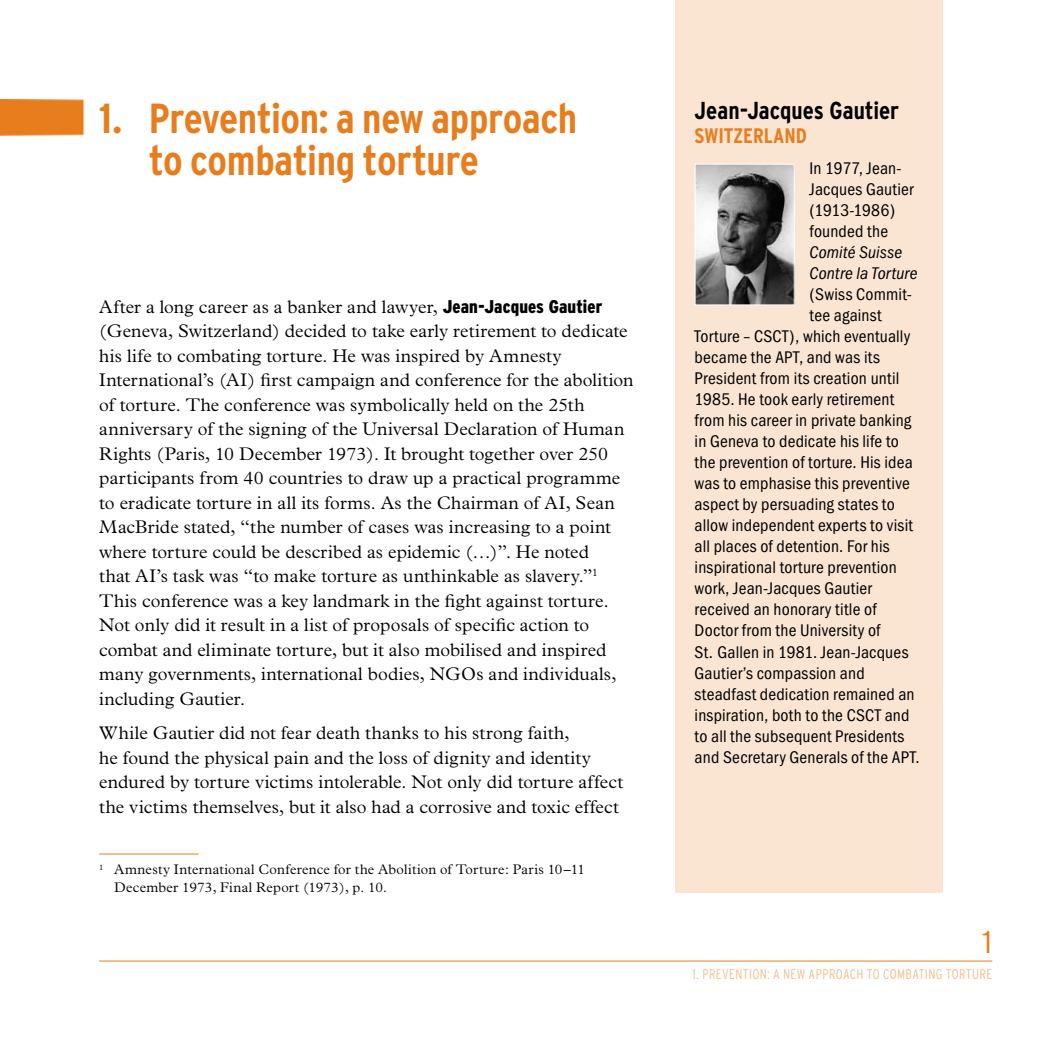
<style>
.page{position:relative;width:1042px;height:1042px;background:#fff}
.page>*{position:absolute;margin:0;border:0;box-sizing:border-box;transform-origin:0 0}
.t1{font:700 condensed 42px/42px "Interstate";letter-spacing:-.01em;color:#e87d1d}
.t2{font:700 condensed 24.5px "Interstate";letter-spacing:-.005em;color:#000}
.t3{font:700 condensed 21px "Interstate";color:#e87d1d}
.t4{font:300 18.38px/24.5px "Plantin";letter-spacing:.005em;color:#000}
.t5{font:condensed 17.5px/21px "Franklin Gothic";letter-spacing:.01em;color:#000}
.t6{font:italic condensed 17.5px/21px "Franklin Gothic";letter-spacing:.01em;color:#000}
.t7{font:300 14px/17.5px "Plantin";letter-spacing:.015em;color:#000}
.t8{font:300 condensed 14px "Interstate";letter-spacing:.025em;color:#f4be8e}
.s1{font-family:"Interstate";font-weight:900;font-stretch:condensed}
</style>
<div class="page">
<div style="left:675px;top:0;width:268px;height:893px;background:#fae5d2"></div>
<img style="left:696px;top:166px;width:96px;height:137px">
<div style="left:694px;top:164px;width:100px;height:141px;border:1px solid #fff"></div>
<hr style="left:99px;top:853px;width:99px;height:1px;background:#e87d1d">
<hr style="left:99px;top:960px;width:893px;height:1px;background:#e87d1d">
<div style="left:0;top:100px;width:84px;height:35px;background:#e87d1d"></div>
<h1 class="t1" style="left:149px;top:97px;width:430px;text-indent:-50px">1. Prevention: a new approach to combating torture</h1>
<p class="t4" style="left:99px;top:294px;width:536px">After a long career as a banker and lawyer, <span class="s1">Jean-Jacques Gautier </span>(Geneva, Switzerland) decided to take early retirement to dedicate his life to combating torture. He was inspired by Amnesty International’s (AI) first campaign and conference for the abolition of torture. The conference was symbolically held on the 25th anniversary of the signing of the Universal Declaration of Human Rights (Paris, 10 December 1973). It brought together over 250 participants from 40 countries to draw up a practical programme to eradicate torture in all its forms. As the Chairman of AI, Sean MacBride stated, “the number of cases was increasing to a point where torture could be described as epidemic (…)”. He noted<br>that AI’s task was “to make torture as unthinkable as slavery.”<sup>1<br></sup>This conference was a key landmark in the fight against torture.<br>Not only did it result in a list of proposals of specific action to combat and eliminate torture, but it also mobilised and inspired many governments, international bodies, NGOs and individuals, including Gautier.</p>
<p class="t4" style="left:99px;top:721px;width:525px">While Gautier did not fear death thanks to his strong faith,<br>he found the physical pain and the loss of dignity and identity endured by torture victims intolerable. Not only did torture affect the victims themselves, but it also had a corrosive and toxic effect</p>
<p class="t7" style="left:114px;top:861px;width:472px;text-indent:-15px"><sup>1</sup> Amnesty International Conference for the Abolition of Torture: Paris 10–11<br>December 1973, Final Report (1973), p. 10.</p>
<h2 class="t2" style="left:694px;top:97px;width:206px">Jean-Jacques Gautier</h2>
<p class="t3" style="left:694px;top:124px;width:114px">Switzerland</p>
<p class="t5" style="left:809px;top:158px;width:106px">In 1977, Jean-<br>Jacques Gautier (1913-1986) founded the</p>
<p class="t6" style="left:809px;top:242px;width:109px">Comité Suisse<br>Contre la Torture</p>
<p class="t5" style="left:809px;top:284px;width:103px">(Swiss Commit-</p>
<p class="t5" style="left:809px;top:305px;width:74px">tee against</p>
<p class="t5" style="left:694px;top:326px;width:217px">Torture – CSCT), which eventually</p>
<p class="t5" style="left:694px;top:347px;width:187px">became the APT, and was its</p>
<p class="t5" style="left:694px;top:368px;width:206px">President from its creation until</p>
<p class="t5" style="left:694px;top:389px;width:201px">1985. He took early retirement</p>
<p class="t5" style="left:694px;top:410px;width:218px">from his career in private banking</p>
<p class="t5" style="left:694px;top:431px;width:206px">in Geneva to dedicate his life to</p>
<p class="t5" style="left:694px;top:452px;width:220px">the prevention of torture. His idea</p>
<p class="t5" style="left:694px;top:473px;width:217px">was to emphasise this preventive</p>
<p class="t5" style="left:694px;top:494px;width:202px">aspect by persuading states to</p>
<p class="t5" style="left:694px;top:515px;width:220px">allow independent experts to visit</p>
<p class="t5" style="left:694px;top:536px;width:197px">all places of detention. For his</p>
<p class="t5" style="left:694px;top:557px;width:204px">inspirational torture prevention</p>
<p class="t5" style="left:694px;top:578px;width:179px">work, Jean-Jacques Gautier</p>
<p class="t5" style="left:694px;top:599px;width:183px">received an honorary title of</p>
<p class="t5" style="left:694px;top:620px;width:187px">Doctor from the University of</p>
<p class="t5" style="left:694px;top:641px;width:215px">St. Gallen in 1981. Jean-Jacques</p>
<p class="t5" style="left:694px;top:662px;width:171px">Gautier’s compassion and</p>
<p class="t5" style="left:694px;top:683px;width:221px">steadfast dedication remained an</p>
<p class="t5" style="left:694px;top:704px;width:216px">inspiration, both to the CSCT and</p>
<p class="t5" style="left:694px;top:725px;width:211px">to all the subsequent Presidents</p>
<p class="t5" style="left:694px;top:746px;width:227px">and Secretary Generals of the APT.</p>
<p class="t8" style="left:692px;top:966px;width:24px">1. PREVE</p>
<p class="t8" style="left:735px;top:966px;width:56px">NTION: A NEW</p>
<p class="t8" style="left:808px;top:966px;width:15px">APPROACH</p>
<p class="t8" style="left:867px;top:966px;width:30px">TO COMBATI</p>
<p class="t8" style="left:928px;top:966px;width:58px">NG TORTURE</p>
</div>
